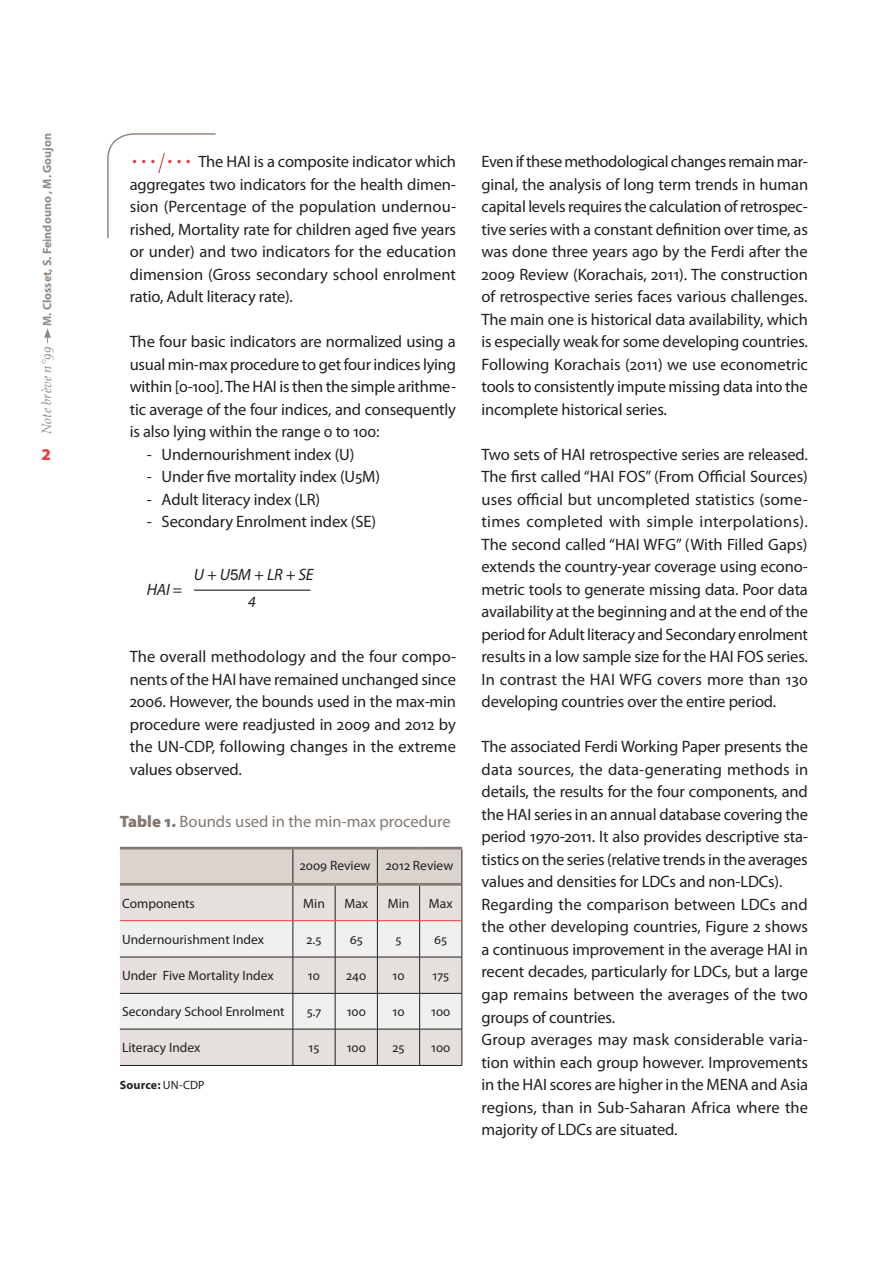
<style>
.page{position:relative;width:893px;height:1263px;background:#fff}
.page>*{position:absolute;margin:0;border:0;box-sizing:border-box;transform-origin:0 0}
.t1{font:16.5px/22.5px "Myriad Pro";letter-spacing:-.01em;color:#231f20;text-align:justify}
.t2{font:16.5px "Myriad Pro";color:#83786f}
.t3{font:italic 16.5px/25px "Myriad Pro";letter-spacing:-.01em;color:#231f20;text-align:center}
.t4{font:900 16.5px "Myriad Pro";color:#ee3a41}
.t5{font:13.5px "Myriad Pro";color:#231f20}
.t6{font:italic 13.5px "Palatino Linotype";color:#968980}
.t7{font:700 12px "Myriad Pro";color:#968980}
.t8{font:700 12px "Myriad Pro";letter-spacing:.01em;color:#231f20}
.s1{font-family:"Arial";font-style:normal;font-size:15px}
.s2{font-weight:900}
.s3{font-weight:400}
</style>
<div class="page">
<svg style="left:44px;top:328px;width:7px;height:15px"></svg>
<svg style="left:107px;top:133px;width:109px;height:106px"></svg>
<div style="left:120px;top:849px;width:342px;height:34px;background:#dad3ce"></div>
<div style="left:120px;top:886px;width:342px;height:179px;background:#e5e0dd"></div>
<svg style="left:120px;top:921px;width:342px;height:108px;background:#e9e7e5"></svg>
<hr style="left:120px;top:847px;width:173px;height:2px;background:#83786f">
<hr style="left:377px;top:847px;width:43px;height:2px;background:#83786f">
<hr style="left:420px;top:847px;width:42px;height:2px;background:#83786f">
<hr style="left:120px;top:883px;width:173px;height:3px;background:#83786f">
<hr style="left:462px;top:849px;width:1px;height:35px;background:#231f20">
<hr style="left:419px;top:921px;width:1px;height:36px;background:#231f20">
<hr style="left:462px;top:921px;width:1px;height:36px;background:#231f20">
<hr style="left:419px;top:957px;width:1px;height:36px;background:#231f20">
<hr style="left:462px;top:957px;width:1px;height:36px;background:#231f20">
<hr style="left:419px;top:993px;width:1px;height:36px;background:#231f20">
<hr style="left:462px;top:993px;width:1px;height:36px;background:#231f20">
<hr style="left:419px;top:1029px;width:1px;height:36px;background:#231f20">
<hr style="left:462px;top:1029px;width:1px;height:36px;background:#231f20">
<hr style="left:120px;top:957px;width:173px;height:1px;background:#231f20">
<hr style="left:377px;top:957px;width:43px;height:1px;background:#231f20">
<hr style="left:420px;top:957px;width:42px;height:1px;background:#231f20">
<hr style="left:120px;top:993px;width:173px;height:1px;background:#231f20">
<hr style="left:377px;top:993px;width:43px;height:1px;background:#231f20">
<hr style="left:420px;top:993px;width:42px;height:1px;background:#231f20">
<hr style="left:120px;top:1029px;width:173px;height:1px;background:#231f20">
<hr style="left:377px;top:1029px;width:43px;height:1px;background:#231f20">
<hr style="left:420px;top:1029px;width:42px;height:1px;background:#231f20">
<hr style="left:120px;top:1065px;width:173px;height:1px;background:#231f20">
<hr style="left:377px;top:1065px;width:43px;height:1px;background:#231f20">
<hr style="left:420px;top:1065px;width:42px;height:1px;background:#231f20">
<hr style="left:293px;top:847px;width:42px;height:2px;background:#83786f">
<hr style="left:335px;top:847px;width:42px;height:2px;background:#83786f">
<hr style="left:293px;top:883px;width:42px;height:3px;background:#83786f">
<hr style="left:335px;top:883px;width:42px;height:3px;background:#83786f">
<hr style="left:377px;top:883px;width:43px;height:3px;background:#83786f">
<hr style="left:420px;top:883px;width:42px;height:3px;background:#83786f">
<hr style="left:293px;top:849px;width:1px;height:34px;background:#231f20">
<hr style="left:377px;top:849px;width:1px;height:34px;background:#231f20">
<hr style="left:293px;top:886px;width:1px;height:34px;background:#231f20">
<hr style="left:335px;top:886px;width:1px;height:34px;background:#231f20">
<hr style="left:377px;top:886px;width:1px;height:34px;background:#231f20">
<hr style="left:419px;top:886px;width:1px;height:34px;background:#231f20">
<hr style="left:462px;top:884px;width:1px;height:37px;background:#231f20">
<hr style="left:293px;top:921px;width:1px;height:36px;background:#231f20">
<hr style="left:335px;top:921px;width:1px;height:36px;background:#231f20">
<hr style="left:377px;top:921px;width:1px;height:36px;background:#231f20">
<hr style="left:293px;top:957px;width:42px;height:1px;background:#231f20">
<hr style="left:293px;top:957px;width:1px;height:36px;background:#231f20">
<hr style="left:335px;top:957px;width:42px;height:1px;background:#231f20">
<hr style="left:335px;top:957px;width:1px;height:36px;background:#231f20">
<hr style="left:377px;top:957px;width:1px;height:36px;background:#231f20">
<hr style="left:293px;top:993px;width:42px;height:1px;background:#231f20">
<hr style="left:293px;top:993px;width:1px;height:36px;background:#231f20">
<hr style="left:335px;top:993px;width:42px;height:1px;background:#231f20">
<hr style="left:335px;top:993px;width:1px;height:36px;background:#231f20">
<hr style="left:377px;top:993px;width:1px;height:36px;background:#231f20">
<hr style="left:293px;top:1029px;width:42px;height:1px;background:#231f20">
<hr style="left:293px;top:1029px;width:1px;height:36px;background:#231f20">
<hr style="left:335px;top:1029px;width:42px;height:1px;background:#231f20">
<hr style="left:335px;top:1029px;width:1px;height:36px;background:#231f20">
<hr style="left:377px;top:1029px;width:1px;height:36px;background:#231f20">
<hr style="left:293px;top:1065px;width:42px;height:1px;background:#231f20">
<hr style="left:335px;top:1065px;width:42px;height:1px;background:#231f20">
<hr style="left:120px;top:920px;width:173px;height:1px;background:#ee3a41">
<hr style="left:293px;top:920px;width:42px;height:1px;background:#ee3a41">
<hr style="left:335px;top:920px;width:42px;height:1px;background:#ee3a41">
<hr style="left:377px;top:920px;width:43px;height:1px;background:#ee3a41">
<hr style="left:420px;top:920px;width:42px;height:1px;background:#ee3a41">
<hr style="left:194px;top:589px;width:116px;height:2px;background:#57585a">
<p class="t7" style="left:39px;top:326px;width:194px;rotate:-90deg">M. Closset, S. Feindouno , M. Goujon</p>
<p class="t6" style="left:37px;top:434px;width:89px;rotate:-90deg">Note brève n°99</p>
<p class="t4" style="left:42px;top:443px;width:11px">2</p>
<p class="t1" style="left:130px;top:150px;width:328px;text-indent:69px">The HAI is a composite indicator which aggregates two indicators for the health dimen&shy;sion (Percentage of the population undernou&shy;rished, Mortality rate for children aged five years or under) and two indicators for the education dimension (Gross secondary school enrolment ratio, Adult literacy rate).</p>
<p class="t1" style="left:130px;top:330px;width:328px">The four basic indicators are normalized using a usual min-max procedure to get four indices lying within [0-100]. The HAI is then the simple arithme&shy;tic average of the four indices, and consequently is also lying within the range 0 to 100:</p>
<p class="t1" style="left:147px;top:443px;width:209px">- Undernourishment index (U)</p>
<p class="t1" style="left:147px;top:465px;width:235px">- Under five mortality index (U5M)</p>
<p class="t1" style="left:147px;top:488px;width:175px">- Adult literacy index (LR)</p>
<p class="t1" style="left:147px;top:510px;width:231px">- Secondary Enrolment index (SE)</p>
<p class="t3" style="left:147px;top:576px;width:37px">HAI =</p>
<p class="t3" style="left:194px;top:562px;width:121px">U + U<span class="s1">5</span>M + LR + SE<br>4</p>
<p class="t1" style="left:130px;top:645px;width:328px">The overall methodology and the four compo&shy;nents of the HAI have remained unchanged since 2006. However, the bounds used in the max-min procedure were readjusted in 2009 and 2012 by the UN-CDP, following changes in the extreme values observed.</p>
<p class="t2" style="left:120px;top:811px;width:332px"><span class="s2">Table 1.</span> Bounds used in the min-max procedure</p>
<p class="t5" style="left:300px;top:857px;width:155px">2009 Review 2012 Review</p>
<p class="t5" style="left:122px;top:895px;width:74px">Components</p>
<p class="t5" style="left:303px;top:895px;width:23px">Min</p>
<p class="t5" style="left:344px;top:895px;width:25px">Max</p>
<p class="t5" style="left:388px;top:895px;width:23px">Min</p>
<p class="t5" style="left:429px;top:895px;width:25px">Max</p>
<p class="t5" style="left:122px;top:931px;width:144px">Undernourishment Index</p>
<p class="t5" style="left:307px;top:931px;width:16px">2.5</p>
<p class="t5" style="left:350px;top:931px;width:14px">65</p>
<p class="t5" style="left:396px;top:931px;width:7px">5</p>
<p class="t5" style="left:434px;top:931px;width:14px">65</p>
<p class="t5" style="left:122px;top:967px;width:153px">Under Five Mortality Index</p>
<p class="t5" style="left:308px;top:967px;width:14px">10</p>
<p class="t5" style="left:346px;top:967px;width:21px">240</p>
<p class="t5" style="left:392px;top:967px;width:14px">10</p>
<p class="t5" style="left:432px;top:967px;width:18px">175</p>
<p class="t5" style="left:122px;top:1003px;width:164px">Secondary School Enrolment</p>
<p class="t5" style="left:307px;top:1003px;width:16px">5.7</p>
<p class="t5" style="left:347px;top:1003px;width:21px">100</p>
<p class="t5" style="left:392px;top:1003px;width:14px">10</p>
<p class="t5" style="left:431px;top:1003px;width:21px">100</p>
<p class="t5" style="left:122px;top:1039px;width:80px">Literacy Index</p>
<p class="t5" style="left:309px;top:1039px;width:12px">15</p>
<p class="t5" style="left:347px;top:1039px;width:21px">100</p>
<p class="t5" style="left:393px;top:1039px;width:14px">25</p>
<p class="t5" style="left:431px;top:1039px;width:21px">100</p>
<p class="t8" style="left:120px;top:1077px;width:86px">Source: <span class="s3">UN-CDP</span></p>
<p class="t1" style="left:482px;top:150px;width:328px">Even if these methodological changes remain mar&shy;ginal, the analysis of long term trends in human capital levels requires the calculation of retrospec&shy;tive series with a constant definition over time, as was done three years ago by the Ferdi after the 2009 Review (Korachais, 2011). The construction of retrospective series faces various challenges.<br>The main one is historical data availability, which is especially weak for some developing countries.<br>Following Korachais (2011) we use econometric tools to consistently impute missing data into the incomplete historical series.</p>
<p class="t1" style="left:482px;top:443px;width:328px">Two sets of HAI retrospective series are released.<br>The first called “HAI FOS” (From Official Sources) uses official but uncompleted statistics (some&shy;times completed with simple interpolations).<br>The second called “HAI WFG” (With Filled Gaps) extends the country-year coverage using econo&shy;metric tools to generate missing data. Poor data availability at the beginning and at the end of the period for Adult literacy and Secondary enrolment results in a low sample size for the HAI FOS series.<br>In contrast the HAI WFG covers more than 130 developing countries over the entire period.</p>
<p class="t1" style="left:482px;top:735px;width:328px;text-align:left">The associated Ferdi Working Paper presents the data sources, the data-generating methods in details, the results for the four components, and the HAI series in an annual database covering the period 1970-2011. It also provides descriptive sta&shy;tistics on the series (relative trends in the averages values and densities for LDCs and non-LDCs).<br>Regarding the comparison between LDCs and the other developing countries, Figure 2 shows a continuous improvement in the average HAI in recent decades, particularly for LDCs, but a large gap remains between the averages of the two groups of countries.<br>Group averages may mask considerable varia&shy;tion within each group however. Improvements in the HAI scores are higher in the MENA and Asia regions, than in Sub-Saharan Africa where the majority of LDCs are situated.</p>
</div>
